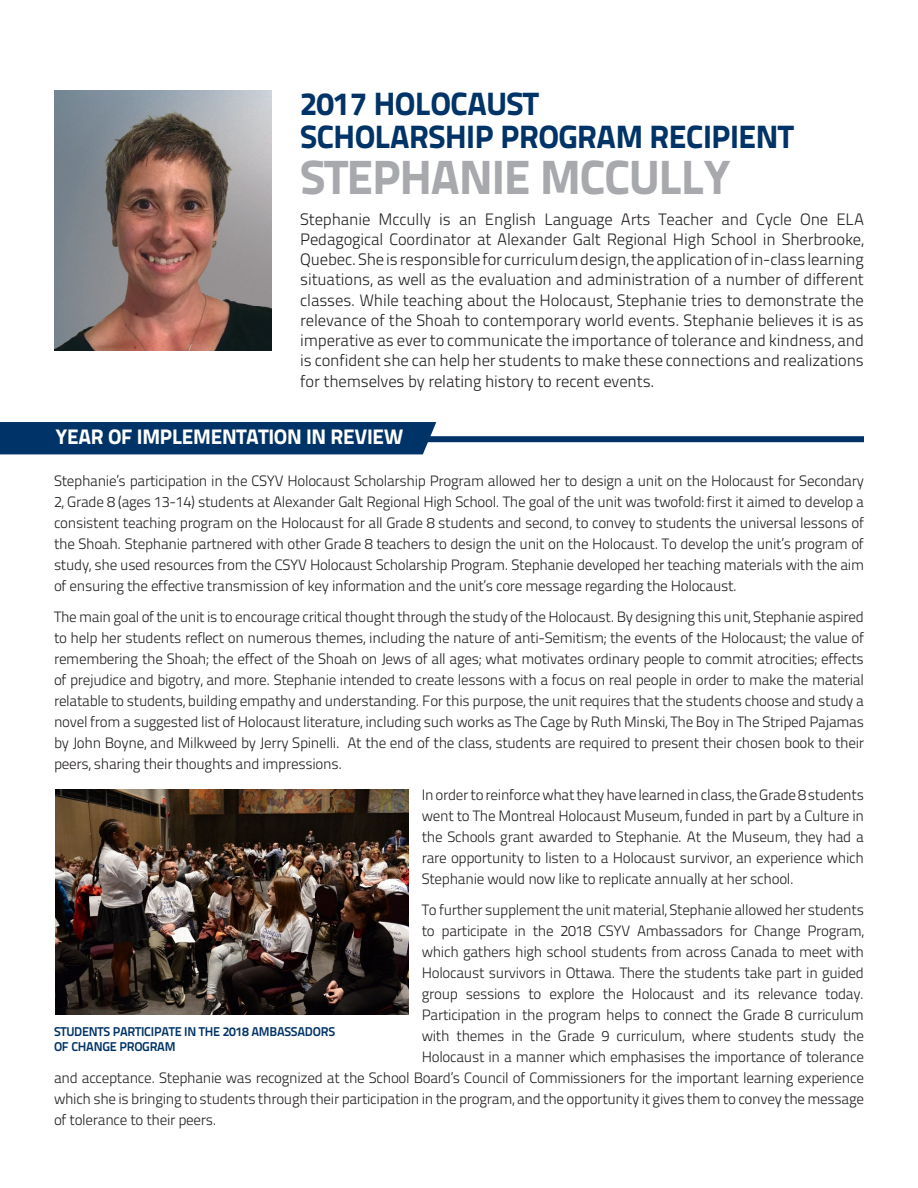
<style>
.page{position:relative;width:918px;height:1188px;background:#fff}
.page>*{position:absolute;margin:0;border:0;box-sizing:border-box;transform-origin:0 0}
.t1{font:48px "Titillium Text 25 L 999 wt";letter-spacing:-.02em;color:#a8a9ad}
.t2{font:32.25px/33px "Titillium Text 25 L 999 wt";letter-spacing:-.015em;color:#003367}
.t3{font:21px "Titillium Text 25 L 999 wt";letter-spacing:-.015em;color:#fff}
.t4{font:16.5px/20.2px "Titillium Text 25 L 250 wt";letter-spacing:-.01em;color:#231f20;text-align:justify}
.t5{font:15px/21px "Titillium Text 25 L 250 wt";letter-spacing:-.02em;color:#231f20;text-align:justify}
.t6{font:12.75px/15px "Titillium Text 25 L 800 wt";letter-spacing:-.02em;color:#003367}
</style>
<div class="page">
<div style="left:0;top:422px;width:436px;height:32px;background:#003367"></div>
<img style="left:54px;top:91px;width:217px;height:260px">
<img style="left:56px;top:790px;width:352px;height:224px">
<div style="left:419px;top:436px;width:445px;height:6px;background:#003367"></div>
<p class="t2" style="left:300px;top:85px;width:495px">2017 HOLOCAUST<br>SCHOLARSHIP PROGRAM RECIPIENT</p>
<p class="t1" style="left:300px;top:140px;width:432px">STEPHANIE MCCULLY</p>
<p class="t4" style="left:300px;top:208px;width:565px">Stephanie Mccully is an English Language Arts Teacher and Cycle One ELA Pedagogical Coordinator at Alexander Galt Regional High School in Sherbrooke, Quebec. She is responsible for curriculum design, the application of in-class learning situations, as well as the evaluation and administration of a number of different classes. While teaching about the Holocaust, Stephanie tries to demonstrate the relevance of the Shoah to contemporary world events. Stephanie believes it is as imperative as ever to communicate the importance of tolerance and kindness, and is confident she can help her students to make these connections and realizations for themselves by relating history to recent events.</p>
<p class="t3" style="left:56px;top:420px;width:350px">YEAR OF IMPLEMENTATION IN REVIEW</p>
<p class="t5" style="left:54px;top:469px;width:812px">Stephanie’s participation in the CSYV Holocaust Scholarship Program allowed her to design a unit on the Holocaust for Secondary 2, Grade 8 (ages 13-14) students at Alexander Galt Regional High School. The goal of the unit was twofold: first it aimed to develop a consistent teaching program on the Holocaust for all Grade 8 students and second, to convey to students the universal lessons of the Shoah. Stephanie partnered with other Grade 8 teachers to design the unit on the Holocaust. To develop the unit’s program of study, she used resources from the CSYV Holocaust Scholarship Program. Stephanie developed her teaching materials with the aim of ensuring the effective transmission of key information and the unit’s core message regarding the Holocaust.</p>
<p class="t5" style="left:54px;top:605px;width:812px">The main goal of the unit is to encourage critical thought through the study of the Holocaust. By designing this unit, Stephanie aspired to help her students reflect on numerous themes, including the nature of anti-Semitism; the events of the Holocaust; the value of remembering the Shoah; the effect of the Shoah on Jews of all ages; what motivates ordinary people to commit atrocities; effects of prejudice and bigotry, and more. Stephanie intended to create lessons with a focus on real people in order to make the material relatable to students, building empathy and understanding. For this purpose, the unit requires that the students choose and study a novel from a suggested list of Holocaust literature, including such works as The Cage by Ruth Minski, The Boy in The Striped Pajamas by John Boyne, and Milkweed by Jerry Spinelli. At the end of the class, students are required to present their chosen book to their peers, sharing their thoughts and impressions.</p>
<p class="t5" style="left:422px;top:783px;width:444px">In order to reinforce what they have learned in class, the Grade 8 students went to The Montreal Holocaust Museum, funded in part by a Culture in the Schools grant awarded to Stephanie. At the Museum, they had a rare opportunity to listen to a Holocaust survivor, an experience which Stephanie would now like to replicate annually at her school.</p>
<p class="t5" style="left:422px;top:898px;width:444px">To further supplement the unit material, Stephanie allowed her students</p>
<p class="t5" style="left:422px;top:919px;width:444px">to participate in the 2018 CSYV Ambassadors for Change Program,</p>
<p class="t5" style="left:422px;top:940px;width:444px">which gathers high school students from across Canada to meet with</p>
<p class="t5" style="left:422px;top:961px;width:444px">Holocaust survivors in Ottawa. There the students take part in guided</p>
<p class="t5" style="left:422px;top:982px;width:444px">group sessions to explore the Holocaust and its relevance today.</p>
<p class="t5" style="left:422px;top:1003px;width:444px">Participation in the program helps to connect the Grade 8 curriculum</p>
<p class="t5" style="left:422px;top:1024px;width:444px">with themes in the Grade 9 curriculum, where students study the</p>
<p class="t5" style="left:422px;top:1045px;width:444px">Holocaust in a manner which emphasises the importance of tolerance</p>
<p class="t5" style="left:54px;top:1066px;width:812px">and acceptance. Stephanie was recognized at the School Board’s Council of Commissioners for the important learning experience</p>
<p class="t5" style="left:54px;top:1087px;width:812px">which she is bringing to students through their participation in the program, and the opportunity it gives them to convey the message</p>
<p class="t5" style="left:54px;top:1108px;width:164px">of tolerance to their peers.</p>
<p class="t6" style="left:54px;top:1023px;width:283px">STUDENTS PARTICIPATE IN THE 2018 AMBASSADORS<br>OF CHANGE PROGRAM</p>
</div>
